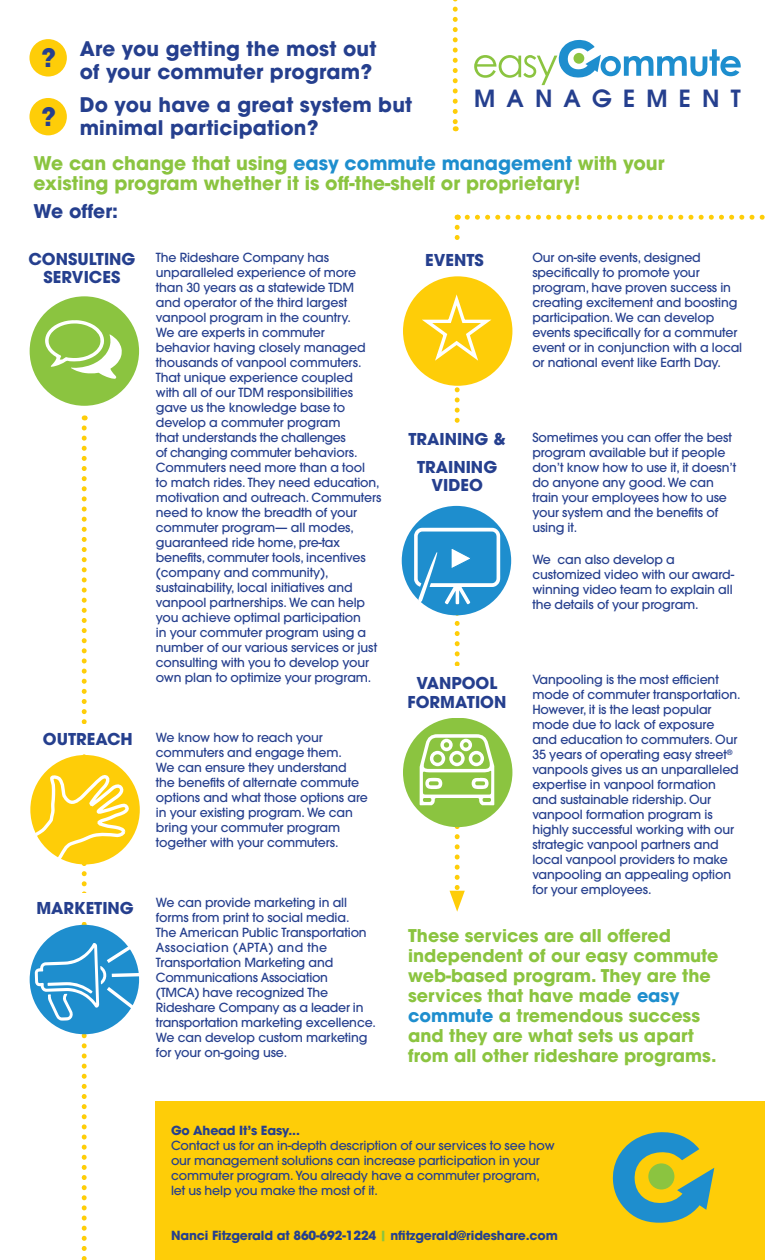
<style>
.page{position:relative;width:765px;height:1260px;background:#fff}
.page>*{position:absolute;margin:0;border:0;box-sizing:border-box;transform-origin:0 0}
.t1{font:700 25.25px "Avant Garde";color:#253f8e}
.t2{font:600 23.5px "Avant Garde";letter-spacing:.475em;color:#253f8e}
.t3{font:700 20px/23.8px "Avant Garde";letter-spacing:.01em;color:#253f8e}
.t4{font:700 18.75px/20px "Avant Garde";color:#8bc440}
.t5{font:700 18.75px "Avant Garde";color:#253f8e}
.t6{font:700 17.5px/20px "Avant Garde";color:#8bc440}
.t7{font:700 16.25px/18.8px "Avant Garde";color:#253f8e;text-align:center}
.t8{font:500 12.5px/15px "Avant Garde";letter-spacing:-.01em;color:#253f8e}
.t9{font:700 12.5px "Avant Garde";letter-spacing:-.01em;color:#253f8e}
.s1{color:#1e8ece}
.s2{color:#8bc440}
</style>
<div class="page">
<div style="left:30px;top:296px;width:109px;height:110px;background:#8bc440;border-radius:50%"></div>
<div style="left:403px;top:276px;width:109px;height:110px;background:#fecd08;border-radius:50%"></div>
<div style="left:402px;top:506px;width:109px;height:109px;background:#1e8ece;border-radius:50%"></div>
<svg style="left:29px;top:428px;width:111px;height:832px"></svg>
<svg style="left:467px;top:215px;width:298px;height:5px"></svg>
<div style="left:403px;top:718px;width:109px;height:109px;background:#8bc440;border-radius:50%"></div>
<div style="left:156px;top:1102px;width:609px;height:158px;background:#fecd08"></div>
<svg style="left:41px;top:296px;width:81px;height:83px"></svg>
<svg style="left:474px;top:40px;width:267px;height:45px"></svg>
<div style="left:574px;top:53px;width:10px;height:11px;background:#8bc440;border-radius:50%"></div>
<svg style="left:453px;top:0;width:5px;height:131px"></svg>
<svg style="left:414px;top:227px;width:86px;height:685px"></svg>
<div style="left:29px;top:39px;width:38px;height:38px;background:#fecd08;border-radius:50%"></div>
<div style="left:29px;top:98px;width:38px;height:37px;background:#fecd08;border-radius:50%"></div>
<svg style="left:612px;top:1132px;width:102px;height:91px"></svg>
<div style="left:648px;top:1163px;width:26px;height:27px;background:#8bc440;border-radius:50%"></div>
<h1 class="t1" style="left:41px;top:42px;width:16px">?</h1>
<h1 class="t1" style="left:41px;top:100px;width:16px">?</h1>
<h3 class="t3" style="left:80px;top:36px;width:298px">Are you getting the most out of your commuter program?</h3>
<h3 class="t3" style="left:80px;top:94px;width:334px;line-height:22.5px">Do you have a great system but minimal participation?</h3>
<h2 class="t2" style="left:474px;top:83px;width:268px">MANAGEMENT</h2>
<h3 class="t4" style="left:34px;top:153px;width:633px">We can change that using <span class="s1">easy commute management</span> with your existing program whether it is off-the-shelf or proprietary!</h3>
<h3 class="t5" style="left:34px;top:199px;width:86px">We offer:</h3>
<h3 class="t7" style="left:28px;top:251px;width:109px;line-height:17.5px">CONSULTING<br>SERVICES</h3>
<p class="t8" style="left:156px;top:250px;width:227px">The Rideshare Company has unparalleled experience of more than 30 years as a statewide TDM and operator of the third largest vanpool program in the country.<br>We are experts in commuter behavior having closely managed thousands of vanpool commuters.<br>That unique experience coupled<br>with all of our TDM responsibilities gave us the knowledge base to develop a commuter program<br>that understands the challenges<br>of changing commuter behaviors.<br>Commuters need more than a tool<br>to match rides. They need education, motivation and outreach. Commuters need to know the breadth of your commuter program— all modes, guaranteed ride home, pre-tax benefits, commuter tools, incentives (company and community), sustainability, local initiatives and vanpool partnerships. We can help you achieve optimal participation<br>in your commuter program using a number of our various services or just consulting with you to develop your own plan to optimize your program.</p>
<h3 class="t7" style="left:43px;top:730px;width:91px">OUTREACH</h3>
<p class="t8" style="left:156px;top:730px;width:213px">We know how to reach your commuters and engage them.<br>We can ensure they understand the benefits of alternate commute options and what those options are in your existing program. We can bring your commuter program together with your commuters.</p>
<h3 class="t7" style="left:36px;top:898px;width:99px">MARKETING</h3>
<p class="t8" style="left:156px;top:895px;width:222px">We can provide marketing in all forms from print to social media.<br>The American Public Transportation<br>Association (APTA) and the<br>Transportation Marketing and<br>Communications Association<br>(TMCA) have recognized The<br>Rideshare Company as a leader in transportation marketing excellence.<br>We can develop custom marketing for your on-going use.</p>
<h3 class="t7" style="left:425px;top:250px;width:60px">EVENTS</h3>
<p class="t8" style="left:532px;top:250px;width:211px">Our on-site events, designed specifically to promote your program, have proven success in creating excitement and boosting participation. We can develop events specifically for a commuter event or in conjunction with a local or national event like Earth Day.</p>
<h3 class="t7" style="left:408px;top:429px;width:99px">TRAINING &amp;</h3>
<h3 class="t7" style="left:417px;top:457px;width:82px">TRAINING<br>VIDEO</h3>
<p class="t8" style="left:532px;top:430px;width:206px">Sometimes you can offer the best program available but if people don’t know how to use it, it doesn’t do anyone any good. We can train your employees how to use your system and the benefits of using it.</p>
<p class="t8" style="left:532px;top:552px;width:203px">We can also develop a customized video with our award&shy;winning video team to explain all the details of your program.</p>
<h3 class="t7" style="left:407px;top:673px;width:100px">VANPOOL<br>FORMATION</h3>
<p class="t8" style="left:532px;top:672px;width:210px">Vanpooling is the most efficient mode of commuter transportation.<br>However, it is the least popular mode due to lack of exposure and education to commuters. Our<br>35 years of operating easy street<sup>® </sup>vanpools gives us an unparalleled expertise in vanpool formation and sustainable ridership. Our vanpool formation program is highly successful working with our strategic vanpool partners and local vanpool providers to make vanpooling an appealing option for your employees.</p>
<h3 class="t6" style="left:408px;top:926px;width:312px">These services are all offered independent of our easy commute web-based program. They are the services that have made <span class="s1">easy commute</span> a tremendous success and they are what sets us apart from all other rideshare programs.</h3>
<p class="t9" style="left:171px;top:1122px;width:131px">Go Ahead It’s Easy...</p>
<p class="t8" style="left:171px;top:1138px;width:385px">Contact us for an in-depth description of our services to see how our management solutions can increase participation in your commuter program. You already have a commuter program, let us help you make the most of it.</p>
<p class="t9" style="left:171px;top:1227px;width:388px">Nanci Fitzgerald at 860-692-1224 <span class="s2">|</span> nfitzgerald@rideshare.com</p>
</div>
